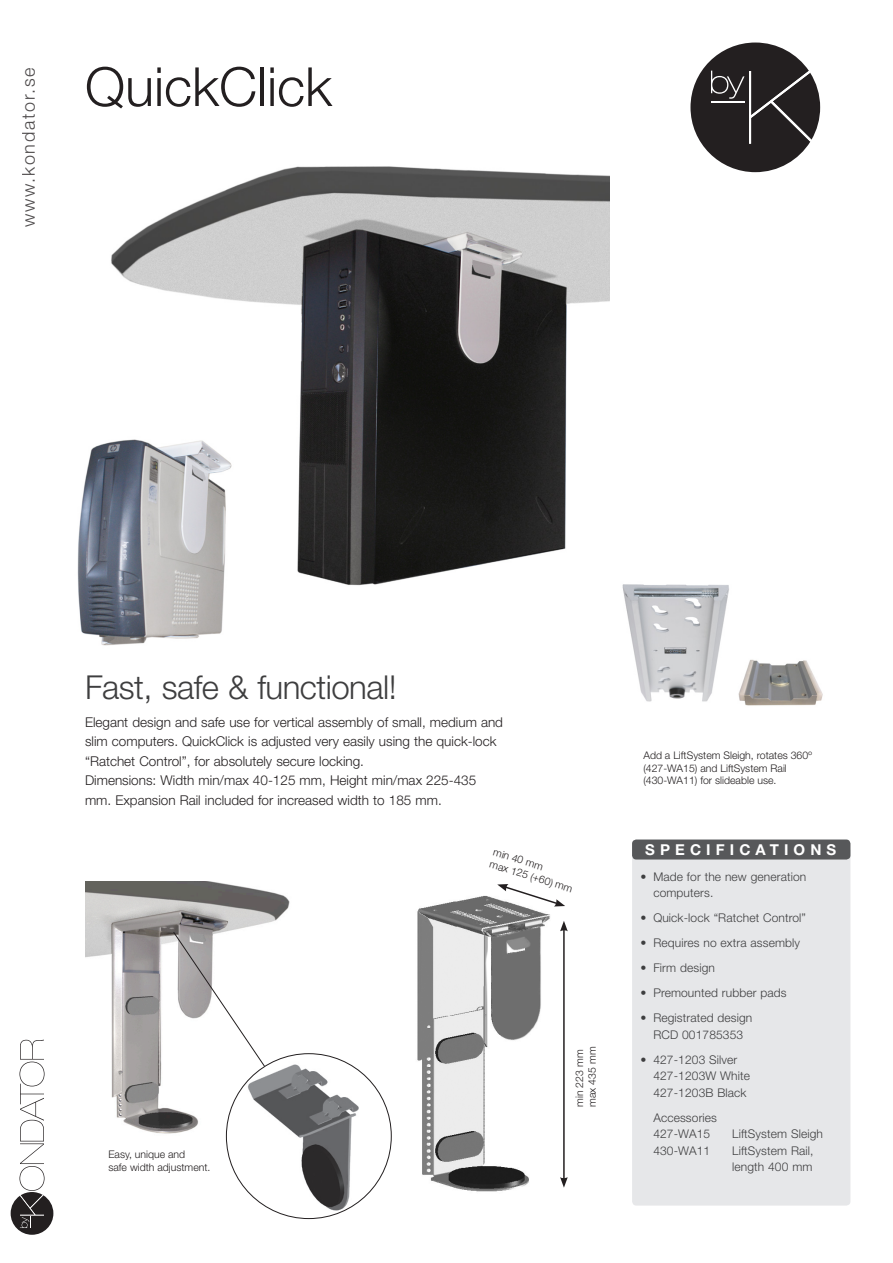
<style>
.page{position:relative;width:893px;height:1263px;background:#fff}
.page>*{position:absolute;margin:0;border:0;box-sizing:border-box;transform-origin:0 0}
.t1{font:300 54px "Helvetica Neue LT Std";color:#231f20}
.t2{font:300 33px "Helvetica Neue LT Std";letter-spacing:-.015em;color:#3e3e3f}
.t3{font:300 18px "Helvetica Neue LT Std";letter-spacing:.1em;color:#231f20}
.t4{font:700 15px "Helvetica Neue LT Std";letter-spacing:.34em;color:#fff}
.t5{font:300 13.5px/19.5px "Helvetica Neue LT Std";color:#231f20}
.t6{font:300 12px/16.5px "Helvetica Neue LT Std";letter-spacing:.01em;color:#3e3e3f}
.t7{font:300 10.5px/12.6px "Helvetica Neue LT Std";color:#231f20}
</style>
<div class="page">
<img style="left:417px;top:895px;width:151px;height:297px">
<svg style="left:497px;top:884px;width:68px;height:22px"></svg>
<hr style="left:563px;top:929px;width:2px;height:250px;background:#231f20">
<svg style="left:560px;top:921px;width:8px;height:10px"></svg>
<svg style="left:560px;top:1177px;width:8px;height:11px"></svg>
<img style="left:85px;top:881px;width:205px;height:272px">
<img style="left:241px;top:1055px;width:126px;height:164px">
<svg style="left:173px;top:931px;width:93px;height:136px"></svg>
<img style="left:111px;top:166px;width:498px;height:420px">
<img style="left:77px;top:434px;width:170px;height:212px">
<img style="left:738px;top:659px;width:85px;height:47px">
<div style="left:632px;top:857px;width:218px;height:348px;background:#e6e7e9"></div>
<div style="left:632px;top:839px;width:218px;height:20px;background:#57585a;border-radius:4px"></div>
<img style="left:622px;top:584px;width:107px;height:118px">
<svg style="left:690px;top:43px;width:130px;height:129px"></svg>
<svg style="left:11px;top:1040px;width:42px;height:195px"></svg>
<h3 class="t3" style="left:18px;top:227px;width:161px;rotate:-90deg">www.kondator.se</h3>
<h1 class="t1" style="left:85px;top:54px;width:249px">QuickClick</h1>
<h2 class="t2" style="left:85px;top:667px;width:313px">Fast, safe &amp; functional!</h2>
<p class="t5" style="left:85px;top:712px;width:419px">Elegant design and safe use for vertical assembly of small, medium and slim computers. QuickClick is adjusted very easily using the quick-lock “Ratchet Control”, for absolutely secure locking.<br>Dimensions: Width min/max 40-125 mm, Height min/max 225-435 mm. Expansion Rail included for increased width to 185 mm.</p>
<p class="t7" style="left:496px;top:845px;width:88px;rotate:17deg">min 40 mm<br>max 125 (+60) mm</p>
<p class="t7" style="left:108px;top:1148px;width:104px">Easy, unique and<br>safe width adjustment.</p>
<p class="t7" style="left:573px;top:1107px;width:62px;rotate:-90deg">min 223 mm max 435 mm</p>
<p class="t7" style="left:643px;top:749px;width:170px">Add a LiftSystem Sleigh, rotates 360º (427-WA15) and LiftSystem Rail (430-WA11) for slideable use.</p>
<p class="t4" style="left:645px;top:840px;width:193px">SPECIFICATIONS</p>
<p class="t6" style="left:653px;top:868px;width:154px;text-indent:-13px">• Made for the new generation computers.</p>
<p class="t6" style="left:641px;top:909px;width:167px">• Quick-lock “Ratchet Control”</p>
<p class="t6" style="left:641px;top:934px;width:161px">• Requires no extra assembly</p>
<p class="t6" style="left:641px;top:960px;width:76px">• Firm design</p>
<p class="t6" style="left:641px;top:985px;width:147px">• Premounted rubber pads</p>
<p class="t6" style="left:641px;top:1010px;width:113px;text-align:center">• Registrated design<br>RCD 001785353</p>
<p class="t6" style="left:653px;top:1051px;width:98px;text-indent:-13px">• 427-1203 Silver<br>427-1203W White<br>427-1203B Black</p>
<p class="t6" style="left:653px;top:1109px;width:65px">Accessories<br>427-WA15</p>
<p class="t6" style="left:732px;top:1126px;width:92px">LiftSystem Sleigh</p>
<p class="t6" style="left:653px;top:1142px;width:58px">430-WA11</p>
<p class="t6" style="left:732px;top:1142px;width:83px">LiftSystem Rail, length 400 mm</p>
</div>
